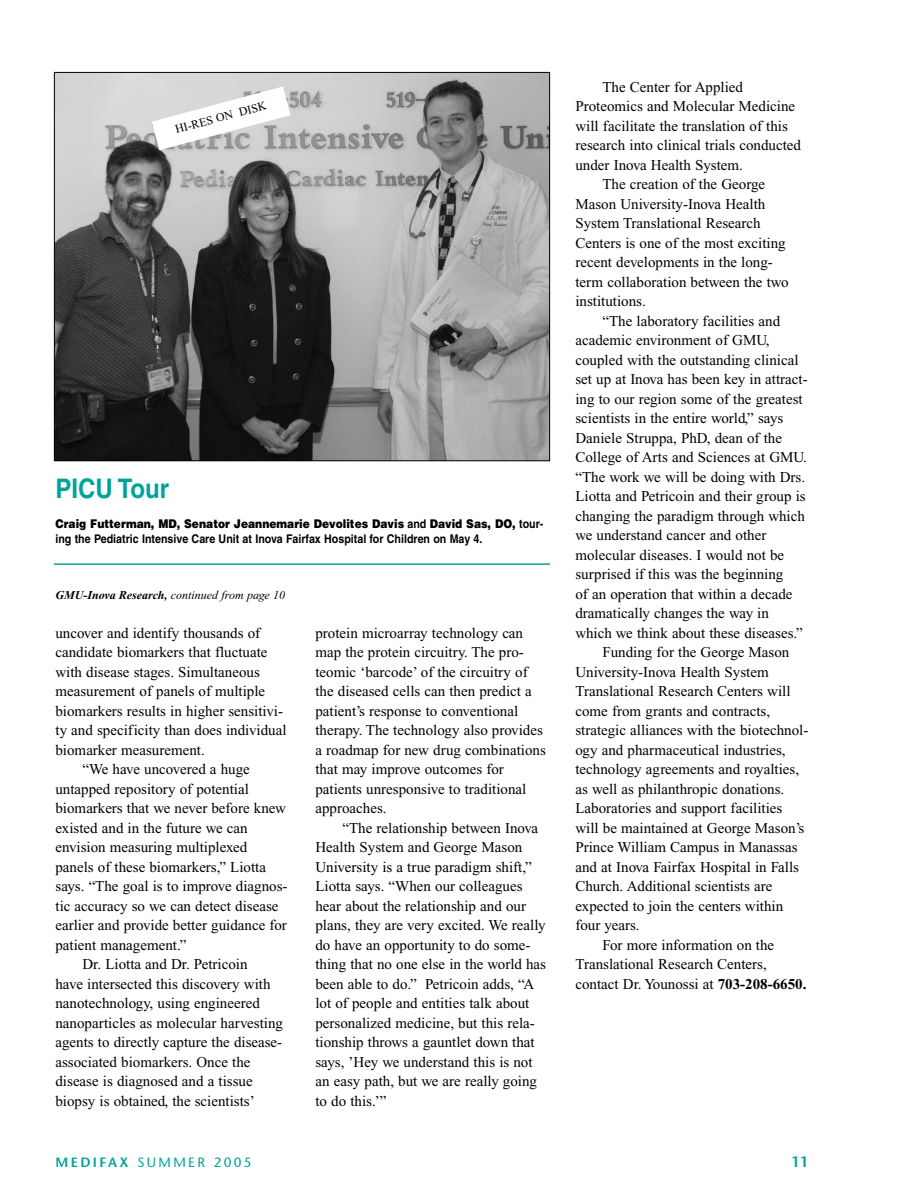
<style>
.page{position:relative;width:918px;height:1188px;background:#fff}
.page>*{position:absolute;margin:0;border:0;box-sizing:border-box;transform-origin:0 0}
.t1{font:700 27px "Helvetica";color:#00a39b;scale:.89 1}
.t2{font:15px/19.5px "Times New Roman";color:#000}
.t3{font:600 15px "Stone Sans";color:#00a39b}
.t4{font:13.5px "Stone Sans";letter-spacing:.17em;color:#00a39b}
.t5{font:700 12px/15px "Helvetica";color:#000;scale:.89 1}
.t6{font:italic 12px "Times New Roman";color:#000}
.t7{font:12px "Times New Roman";color:#000}
.s1{font-weight:900}
.s2{font-weight:700}
.s3{font-weight:600}
</style>
<div class="page">
<img style="left:56px;top:74px;width:492px;height:385px">
<svg style="left:152px;top:87px;width:139px;height:63px"></svg>
<hr style="left:54px;top:563px;width:496px;height:2px;background:#00a39b">
<p class="t7" style="left:174px;top:125px;width:95px;rotate:-15deg">HI-RES ON DISK</p>
<h1 class="t1" style="left:56px;top:479px;width:129px">PICU Tour</h1>
<p class="t5" style="left:56px;top:517px;width:550px"><span class="s1">Craig Futterman, MD, Senator Jeannemarie Devolites Davis</span> and <span class="s1">David Sas, DO,</span> tour&shy;ing the Pediatric Intensive Care Unit at Inova Fairfax Hospital for Children on May 4.</p>
<p class="t6" style="left:56px;top:590px;width:231px"><span class="s2">GMU-Inova Research,</span> continued from page 10</p>
<p class="t2" style="left:56px;top:624px;width:206px">uncover and identify thousands of</p>
<p class="t2" style="left:56px;top:644px;width:214px">candidate biomarkers that fluctuate</p>
<p class="t2" style="left:56px;top:663px;width:206px">with disease stages. Simultaneous</p>
<p class="t2" style="left:56px;top:683px;width:211px">measurement of panels of multiple</p>
<p class="t2" style="left:56px;top:702px;width:229px">biomarkers results in higher sensitivi-</p>
<p class="t2" style="left:56px;top:722px;width:233px">ty and specificity than does individual</p>
<p class="t2" style="left:56px;top:741px;width:151px">biomarker measurement.</p>
<p class="t2" style="left:82px;top:761px;width:169px">“We have uncovered a huge</p>
<p class="t2" style="left:56px;top:780px;width:195px">untapped repository of potential</p>
<p class="t2" style="left:56px;top:800px;width:232px">biomarkers that we never before knew</p>
<p class="t2" style="left:56px;top:819px;width:194px">existed and in the future we can</p>
<p class="t2" style="left:56px;top:839px;width:193px">envision measuring multiplexed</p>
<p class="t2" style="left:56px;top:858px;width:212px">panels of these biomarkers,” Liotta</p>
<p class="t2" style="left:56px;top:878px;width:234px">says. “The goal is to improve diagnos-</p>
<p class="t2" style="left:56px;top:897px;width:225px">tic accuracy so we can detect disease</p>
<p class="t2" style="left:56px;top:917px;width:233px">earlier and provide better guidance for</p>
<p class="t2" style="left:56px;top:936px;width:132px">patient management.”</p>
<p class="t2" style="left:82px;top:956px;width:167px">Dr. Liotta and Dr. Petricoin</p>
<p class="t2" style="left:56px;top:975px;width:217px">have intersected this discovery with</p>
<p class="t2" style="left:56px;top:995px;width:206px">nanotechnology, using engineered</p>
<p class="t2" style="left:56px;top:1014px;width:229px">nanoparticles as molecular harvesting</p>
<p class="t2" style="left:56px;top:1034px;width:228px">agents to directly capture the disease-</p>
<p class="t2" style="left:56px;top:1053px;width:197px">associated biomarkers. Once the</p>
<p class="t2" style="left:56px;top:1073px;width:199px">disease is diagnosed and a tissue</p>
<p class="t2" style="left:56px;top:1092px;width:201px">biopsy is obtained, the scientists’</p>
<p class="t2" style="left:315px;top:624px;width:232px">protein microarray technology can map the protein circuitry. The pro&shy;teomic ‘barcode’ of the circuitry of the diseased cells can then predict a patient’s response to conventional therapy. The technology also provides a roadmap for new drug combinations that may improve outcomes for patients unresponsive to traditional approaches.</p>
<p class="t2" style="left:315px;top:819px;width:232px;text-indent:27px">“The relationship between Inova Health System and George Mason University is a true paradigm shift,” Liotta says. “When our colleagues hear about the relationship and our plans, they are very excited. We really do have an opportunity to do some&shy;thing that no one else in the world has been able to do.” Petricoin adds, “A lot of people and entities talk about personalized medicine, but this rela&shy;tionship throws a gauntlet down that says, ’Hey we understand this is not an easy path, but we are really going to do this.’”</p>
<p class="t2" style="left:602px;top:78px;width:142px">The Center for Applied</p>
<p class="t2" style="left:575px;top:98px;width:221px">Proteomics and Molecular Medicine</p>
<p class="t2" style="left:575px;top:117px;width:214px">will facilitate the translation of this</p>
<p class="t2" style="left:575px;top:137px;width:227px">research into clinical trials conducted</p>
<p class="t2" style="left:575px;top:156px;width:169px">under Inova Health System.</p>
<p class="t2" style="left:602px;top:176px;width:164px">The creation of the George</p>
<p class="t2" style="left:575px;top:195px;width:191px">Mason University-Inova Health</p>
<p class="t2" style="left:575px;top:215px;width:187px">System Translational Research</p>
<p class="t2" style="left:575px;top:234px;width:212px">Centers is one of the most exciting</p>
<p class="t2" style="left:575px;top:254px;width:199px">recent developments in the long-</p>
<p class="t2" style="left:575px;top:273px;width:215px">term collaboration between the two</p>
<p class="t2" style="left:575px;top:293px;width:72px">institutions.</p>
<p class="t2" style="left:602px;top:312px;width:179px">“The laboratory facilities and</p>
<p class="t2" style="left:575px;top:332px;width:196px">academic environment of GMU,</p>
<p class="t2" style="left:575px;top:351px;width:225px">coupled with the outstanding clinical</p>
<p class="t2" style="left:575px;top:371px;width:234px">set up at Inova has been key in attract-</p>
<p class="t2" style="left:575px;top:390px;width:229px">ing to our region some of the greatest</p>
<p class="t2" style="left:575px;top:410px;width:209px">scientists in the entire world,” says</p>
<p class="t2" style="left:575px;top:429px;width:208px">Daniele Struppa, PhD, dean of the</p>
<p class="t2" style="left:575px;top:449px;width:233px">College of Arts and Sciences at GMU.</p>
<p class="t2" style="left:575px;top:468px;width:231px">“The work we will be doing with Drs.</p>
<p class="t2" style="left:575px;top:488px;width:232px">Liotta and Petricoin and their group is</p>
<p class="t2" style="left:575px;top:507px;width:231px">changing the paradigm through which</p>
<p class="t2" style="left:575px;top:527px;width:192px">we understand cancer and other</p>
<p class="t2" style="left:575px;top:546px;width:210px">molecular diseases. I would not be</p>
<p class="t2" style="left:575px;top:566px;width:209px">surprised if this was the beginning</p>
<p class="t2" style="left:575px;top:585px;width:219px">of an operation that within a decade</p>
<p class="t2" style="left:575px;top:605px;width:195px">dramatically changes the way in</p>
<p class="t2" style="left:575px;top:624px;width:229px">which we think about these diseases.”</p>
<p class="t2" style="left:602px;top:644px;width:188px">Funding for the George Mason</p>
<p class="t2" style="left:575px;top:663px;width:195px">University-Inova Health System</p>
<p class="t2" style="left:575px;top:683px;width:217px">Translational Research Centers will</p>
<p class="t2" style="left:575px;top:702px;width:196px">come from grants and contracts,</p>
<p class="t2" style="left:575px;top:722px;width:234px">strategic alliances with the biotechnol-</p>
<p class="t2" style="left:575px;top:741px;width:212px">ogy and pharmaceutical industries,</p>
<p class="t2" style="left:575px;top:761px;width:225px">technology agreements and royalties,</p>
<p class="t2" style="left:575px;top:780px;width:210px">as well as philanthropic donations.</p>
<p class="t2" style="left:575px;top:800px;width:208px">Laboratories and support facilities</p>
<p class="t2" style="left:575px;top:819px;width:231px">will be maintained at George Mason’s</p>
<p class="t2" style="left:575px;top:839px;width:224px">Prince William Campus in Manassas</p>
<p class="t2" style="left:575px;top:858px;width:225px">and at Inova Fairfax Hospital in Falls</p>
<p class="t2" style="left:575px;top:878px;width:198px">Church. Additional scientists are</p>
<p class="t2" style="left:575px;top:897px;width:209px">expected to join the centers within</p>
<p class="t2" style="left:575px;top:917px;width:66px">four years.</p>
<p class="t2" style="left:602px;top:936px;width:173px">For more information on the</p>
<p class="t2" style="left:575px;top:956px;width:193px">Translational Research Centers,</p>
<p class="t2" style="left:575px;top:975px;width:233px">contact Dr. Younossi at <span class="s2">703-208-6650.</span></p>
<p class="t4" style="left:56px;top:1157px;width:198px"><span class="s3">MEDIFAX</span> SUMMER 2005</p>
<p class="t3" style="left:791px;top:1156px;width:19px">11</p>
</div>
